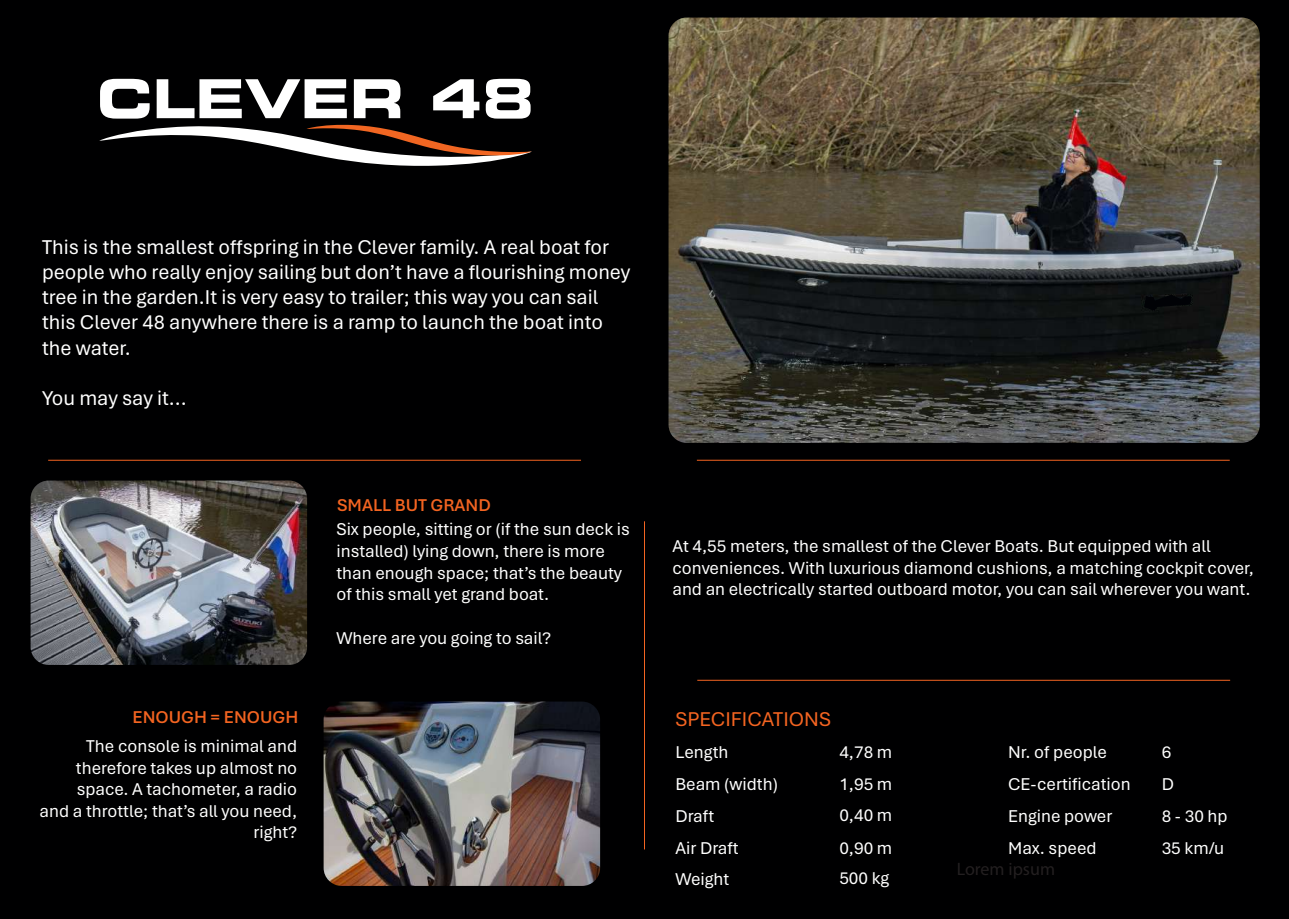
<style>
.page{position:relative;width:1289px;height:919px;background:#fff}
.page>*{position:absolute;margin:0;border:0;box-sizing:border-box;transform-origin:0 0}
.t1{font:53.7px "Eurostile Bold Extended Two";color:#fff}
.t2{font:21px/25.2px "Aptos";color:#fff}
.t3{font:21px "Aptos";color:#f36421}
.t4{font:18px/21.6px "Aptos";color:#fff}
.t5{font:600 18px "Aptos";color:#f36421}
.t6{font:18px "Myriad Pro";color:#231f20}
</style>
<div class="page">
<div style="left:0;top:0;width:1288px;height:918px;background:#000001"></div>
<svg style="left:99px;top:124px;width:433px;height:42px"></svg>
<hr style="left:644px;top:521px;width:1px;height:328px;background:#f36421">
<hr style="left:48px;top:460px;width:533px;height:1px;background:#f36421">
<hr style="left:697px;top:680px;width:533px;height:1px;background:#f36421">
<hr style="left:697px;top:460px;width:532px;height:1px;background:#f36421">
<img style="left:668px;top:18px;width:591px;height:425px">
<svg style="left:1143px;top:295px;width:48px;height:16px"></svg>
<img style="left:31px;top:480px;width:276px;height:185px">
<img style="left:323px;top:701px;width:277px;height:184px">
<h1 class="t1" style="left:97px;top:61px;width:438px">CLEVER 48</h1>
<p class="t2" style="left:42px;top:233px;width:590px">This is the smallest offspring in the Clever family. A real boat for people who really enjoy sailing but don’t have a flourishing money tree in the garden.It is very easy to trailer; this way you can sail this Clever 48 anywhere there is a ramp to launch the boat into the water.</p>
<p class="t2" style="left:42px;top:385px;width:146px">You may say it...</p>
<p class="t5" style="left:337px;top:492px;width:155px">SMALL BUT GRAND</p>
<p class="t5" style="left:133px;top:705px;width:167px">ENOUGH = ENOUGH</p>
<p class="t4" style="left:40px;top:734px;width:259px;text-align:right">The console is minimal and therefore takes up almost no space. A tachometer, a radio<br>and a throttle; that’s all you need, right?</p>
<p class="t4" style="left:336px;top:518px;width:295px">Six people, sitting or (if the sun deck is installed) lying down, there is more than enough space; that’s the beauty of this small yet grand boat.</p>
<p class="t4" style="left:336px;top:626px;width:216px">Where are you going to sail?</p>
<p class="t4" style="left:672px;top:534px;width:583px">At 4,55 meters, the smallest of the Clever Boats. But equipped with all conveniences. With luxurious diamond cushions, a matching cockpit cover, and an electrically started outboard motor, you can sail wherever you want.</p>
<p class="t3" style="left:675px;top:704px;width:157px">SPECIFICATIONS</p>
<p class="t4" style="left:675px;top:735px;width:104px;line-height:32px">Length<br>Beam (width)<br>Draft<br>Air Draft</p>
<p class="t4" style="left:675px;top:867px;width:55px">Weight</p>
<p class="t4" style="left:839px;top:735px;width:54px;line-height:32px;text-align:justify">4,78 m 1,95 m 0,40 m 0,90 m</p>
<p class="t4" style="left:839px;top:866px;width:51px">500 kg</p>
<p class="t4" style="left:1008px;top:735px;width:124px;line-height:31.8px">Nr. of people<br>CE-certification<br>Engine power<br>Max. speed</p>
<p class="t6" style="left:956px;top:858px;width:100px">Lorem ipsum</p>
<p class="t4" style="left:1161px;top:735px;width:67px;line-height:31.8px">6<br>D<br>8 - 30 hp<br>35 km/u</p>
</div>
